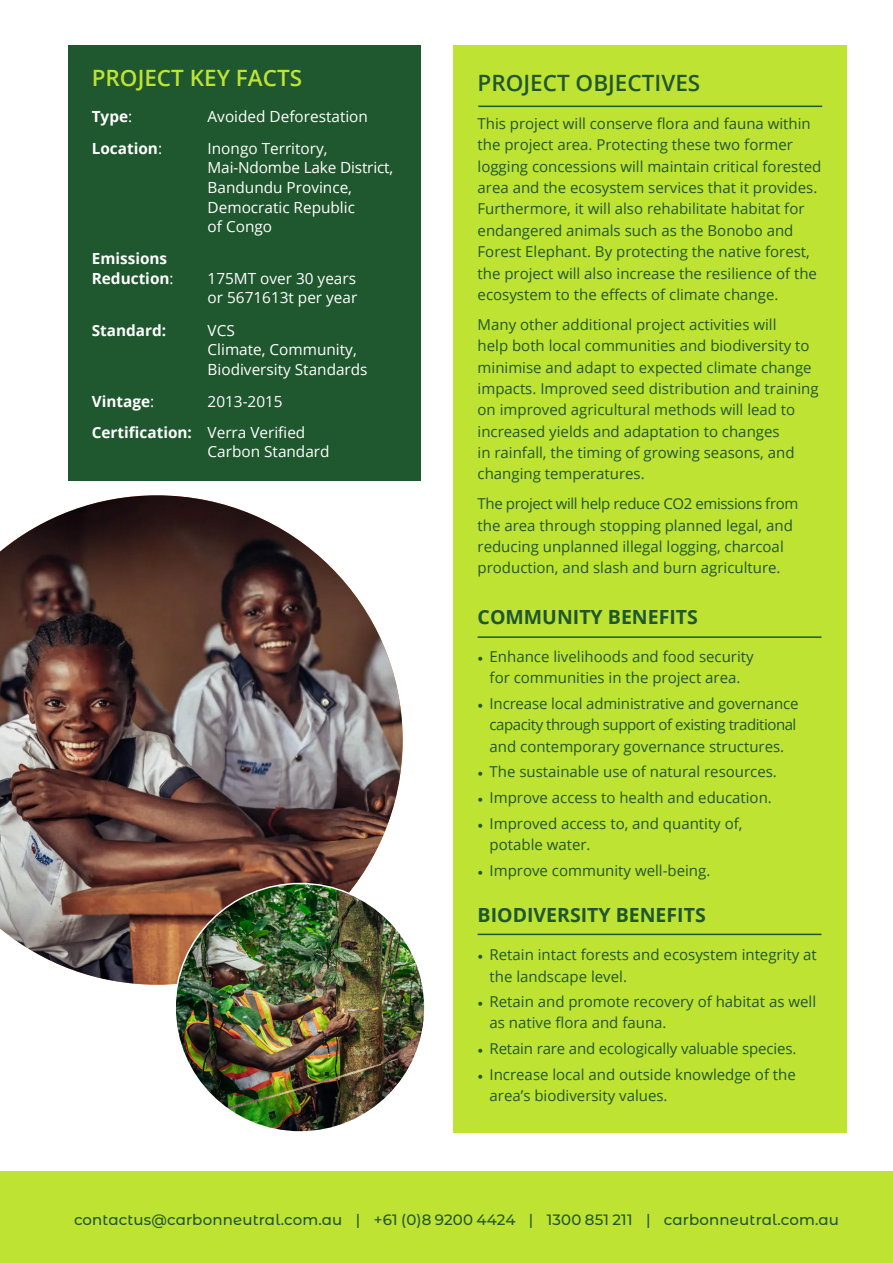
<style>
.page{position:relative;width:893px;height:1263px;background:#fff}
.page>*{position:absolute;margin:0;border:0;box-sizing:border-box;transform-origin:0 0}
.t1{font:600 22.5px "Open Sans";color:#1f572e}
.Body{font:600 22.5px "Open Sans";color:#bfe333}
.t2{font:700 19.5px "Open Sans";color:#1f572e}
.Body-2{font:15.3px/19.5px "Open Sans";color:#fff}
.Body-3{font:700 15.3px/19.5px "Open Sans";color:#fff}
.Body-4{font:15px/21.3px "Open Sans";color:#1f572e}
.t3{font:500 15px "Montserrat Alternates";letter-spacing:.01em;color:#1f572e}
.s1{font-weight:400}
.s2{font-weight:700}
.s3{font-family:"Minion Pro"}
</style>
<div class="page">
<img style="left:0;top:495px;width:403px;height:490px">
<div style="left:453px;top:45px;width:393px;height:1088px;background:#bfe333"></div>
<div style="left:68px;top:45px;width:352px;height:435px;background:#1f572e"></div>
<hr style="left:478px;top:106px;width:344px;height:1px;background:#1f572e">
<hr style="left:478px;top:636px;width:343px;height:2px;background:#1f572e">
<hr style="left:478px;top:934px;width:343px;height:1px;background:#1f572e">
<img style="left:175px;top:883px;width:249px;height:248px">
<div style="left:0;top:1171px;width:893px;height:92px;background:#bfe333"></div>
<p class="Body" style="left:92px;top:63px;width:212px">PROJECT KEY FACTS</p>
<p class="Body-3" style="left:92px;top:106px;width:42px">Type<span class="s1">:</span></p>
<p class="Body-2" style="left:208px;top:106px;width:162px">Avoided Deforestation</p>
<p class="Body-3" style="left:92px;top:138px;width:72px">Location<span class="s1">:</span></p>
<p class="Body-2" style="left:208px;top:138px;width:187px">Inongo Territory,<br>Mai-Ndombe Lake District,<br>Bandundu Province,<br>Democratic Republic<br>of Congo</p>
<p class="Body-3" style="left:92px;top:249px;width:83px">Emissions<br>Reduction<span class="s1">:</span></p>
<p class="Body-2" style="left:208px;top:268px;width:151px">175MT over 30 years or 5671613t per year</p>
<p class="Body-3" style="left:92px;top:320px;width:76px">Standard:</p>
<p class="Body-2" style="left:208px;top:320px;width:162px">VCS<br>Climate, Community,<br>Biodiversity Standards</p>
<p class="Body-3" style="left:92px;top:391px;width:64px">Vintage<span class="s1">:</span></p>
<p class="Body-2" style="left:208px;top:391px;width:77px">2013-2015</p>
<p class="Body-2" style="left:208px;top:423px;width:123px;line-height:18.5px;text-indent:-116px"><span class="s2">Certification:</span> Verra Verified<br>Carbon Standard</p>
<p class="t1" style="left:478px;top:67px;width:224px">PROJECT OBJECTIVES</p>
<p class="Body-4" style="left:478px;top:112px;width:345px">This project will conserve flora and fauna within the project area. Protecting these two former logging concessions will maintain critical forested area and the ecosystem services that it provides.<br>Furthermore, it will also rehabilitate habitat for endangered animals such as the Bonobo and Forest Elephant. By protecting the native forest, the project will also increase the resilience of the ecosystem to the effects of climate change.</p>
<p class="Body-4" style="left:478px;top:313px;width:343px">Many other additional project activities will<br>help both local communities and biodiversity to minimise and adapt to expected climate change impacts. Improved seed distribution and training on improved agricultural methods will lead to increased yields and adaptation to changes<br>in rainfall, the timing of growing seasons, and changing temperatures.</p>
<p class="Body-4" style="left:478px;top:493px;width:322px">The project will help reduce CO2 emissions from the area through stopping planned legal, and reducing unplanned illegal logging, charcoal production, and slash and burn agriculture.</p>
<p class="t2" style="left:478px;top:603px;width:222px">COMMUNITY BENEFITS</p>
<p class="Body-4" style="left:478px;top:646px;width:278px;text-align:center"><span class="s3">•</span> Enhance livelihoods and food security for communities in the project area.</p>
<p class="Body-4" style="left:490px;top:692px;width:310px;text-indent:-12px"><span class="s3">•</span> Increase local administrative and governance capacity through support of existing traditional and contemporary governance structures.</p>
<p class="Body-4" style="left:478px;top:761px;width:301px"><span class="s3">•</span> The sustainable use of natural resources.</p>
<p class="Body-4" style="left:478px;top:786px;width:296px"><span class="s3">•</span> Improve access to health and education.</p>
<p class="Body-4" style="left:490px;top:812px;width:254px;text-indent:-12px"><span class="s3">•</span> Improved access to, and quantity of, potable water.</p>
<p class="Body-4" style="left:478px;top:859px;width:234px"><span class="s3">•</span> Improve community well-being.</p>
<p class="t2" style="left:478px;top:901px;width:230px">BIODIVERSITY BENEFITS</p>
<p class="Body-4" style="left:490px;top:944px;width:329px;text-indent:-12px"><span class="s3">•</span> Retain intact forests and ecosystem integrity at the landscape level.</p>
<p class="Body-4" style="left:490px;top:991px;width:328px;text-indent:-12px"><span class="s3">•</span> Retain and promote recovery of habitat as well as native flora and fauna.</p>
<p class="Body-4" style="left:478px;top:1038px;width:320px"><span class="s3">•</span> Retain rare and ecologically valuable species.</p>
<p class="Body-4" style="left:490px;top:1063px;width:308px;text-indent:-12px"><span class="s3">•</span> Increase local and outside knowledge of the area’s biodiversity values.</p>
<p class="t3" style="left:74px;top:1209px;width:767px">contactus@carbonneutral.com.au | +61 (0)8 9200 4424 | 1300 851 211 | carbonneutral.com.au</p>
</div>
